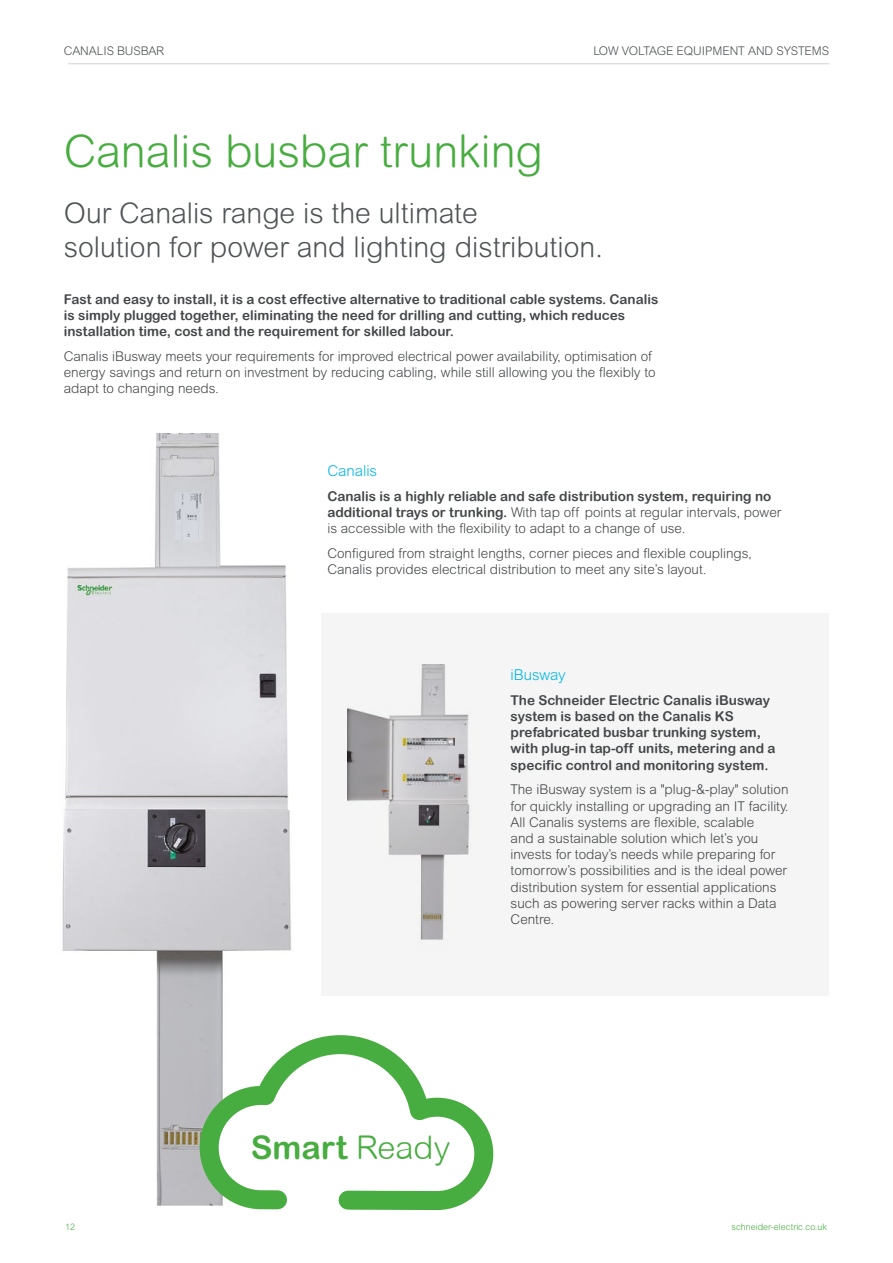
<style>
.page{position:relative;width:893px;height:1263px;background:#fff}
.page>*{position:absolute;margin:0;border:0;box-sizing:border-box;transform-origin:0 0}
.t1{font:300 45px "Arial Rounded MT Std";color:#48ad40}
.t2{font:700 32.7px "Arial Rounded MT Pro";color:#48ad40}
.t3{font:300 28.5px/34.5px "Arial Rounded MT Std";color:#505456}
.t4{font:300 15px "Arial Rounded MT Std";color:#00b6ed}
.t5{font:300 13.5px/16.2px "Arial Rounded MT Std";color:#444749}
.t6{font:13.5px/16.2px "Arial Rounded MT Bold";color:#444749}
.t7{font:300 12px "Arial Rounded MT Std";letter-spacing:-.005em;color:#505456}
.t8{font:300 9px "Arial Rounded MT Std";color:#48ad40}
.s1{font-family:"Arial Rounded MT Bold";font-weight:400}
.s2{font-family:"Arial Rounded MT";font-weight:300}
</style>
<div class="page">
<hr style="left:68px;top:63px;width:761px;height:1px;background:#9fa4a9">
<div style="left:322px;top:614px;width:507px;height:382px;background:#f5f5f5"></div>
<img style="left:378px;top:664px;width:92px;height:276px">
<img style="left:62px;top:434px;width:316px;height:772px">
<svg style="left:190px;top:1026px;width:304px;height:184px"></svg>
<p class="t7" style="left:64px;top:44px;width:102px">CANALIS BUSBAR</p>
<p class="t7" style="left:593px;top:44px;width:237px">LOW VOLTAGE EQUIPMENT AND SYSTEMS</p>
<h1 class="t1" style="left:64px;top:125px;width:481px">Canalis busbar trunking</h1>
<h3 class="t3" style="left:64px;top:196px;width:541px">Our Canalis range is the ultimate<br>solution for power and lighting distribution.</h3>
<p class="t6" style="left:64px;top:291px;width:596px">Fast and easy to install, it is a cost effective alternative to traditional cable systems. Canalis is simply plugged together, eliminating the need for drilling and cutting, which reduces installation time, cost and the requirement for skilled labour.</p>
<p class="t5" style="left:64px;top:348px;width:593px">Canalis iBusway meets your requirements for improved electrical power availability, optimisation of energy savings and return on investment by reducing cabling, while still allowing you the flexibly to adapt to changing needs.</p>
<p class="t4" style="left:327px;top:462px;width:51px">Canalis</p>
<p class="t6" style="left:327px;top:488px;width:445px">Canalis is a highly reliable and safe distribution system, requiring no</p>
<p class="t5" style="left:327px;top:504px;width:455px"><span class="s1">additional trays or trunking.</span> With tap off points at regular intervals, power is accessible with the flexibility to adapt to a change of use.</p>
<p class="t5" style="left:327px;top:545px;width:426px">Configured from straight lengths, corner pieces and flexible couplings,<br>Canalis provides electrical distribution to meet any site’s layout.</p>
<p class="t4" style="left:511px;top:666px;width:56px">iBusway</p>
<p class="t6" style="left:511px;top:692px;width:266px">The Schneider Electric Canalis iBusway system is based on the Canalis KS prefabricated busbar trunking system, with plug-in tap-off units, metering and a specific control and monitoring system.</p>
<p class="t5" style="left:511px;top:781px;width:279px">The iBusway system is a "plug-&amp;-play" solution for quickly installing or upgrading an IT facility.<br>All Canalis systems are flexible, scalable<br>and a sustainable solution which let’s you invests for today’s needs while preparing for tomorrow’s possibilities and is the ideal power distribution system for essential applications such as powering server racks within a Data Centre.</p>
<h2 class="t2" style="left:251px;top:1127px;width:201px">Smart <span class="s2">Ready</span></h2>
<p class="t8" style="left:65px;top:1222px;width:11px">12</p>
<p class="t8" style="left:731px;top:1222px;width:97px">schneider-electric.co.uk</p>
</div>
